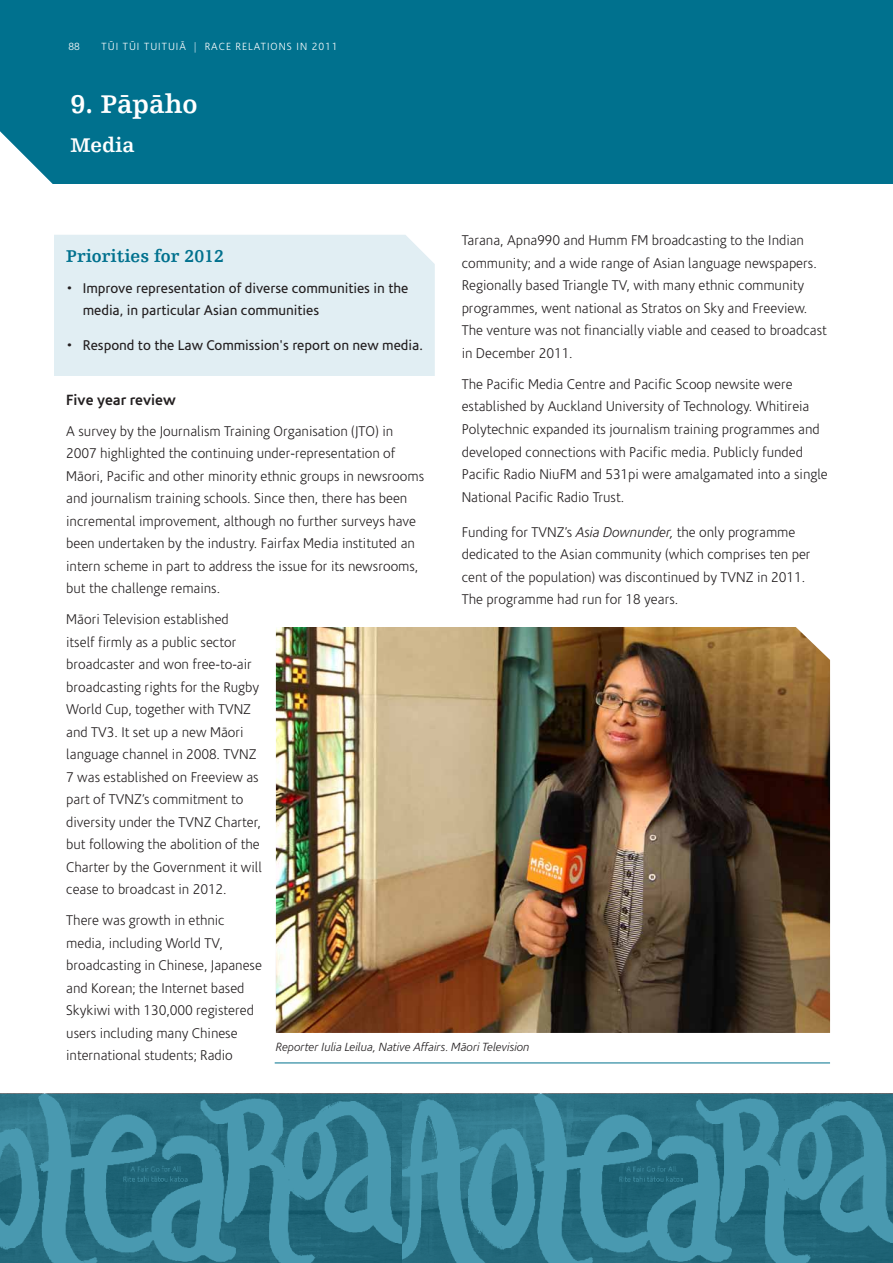
<style>
.page{position:relative;width:893px;height:1263px;background:#fff}
.page>*{position:absolute;margin:0;border:0;box-sizing:border-box;transform-origin:0 0}
.t1{font:700 27px "Humanist Slabserif 712";color:#fff}
.t2{font:700 21px "Humanist Slabserif 712";color:#fff}
.t3{font:700 18px "Humanist Slabserif 712";color:#00718e}
.t4{font:700 15px "Coris Macron";color:#231f20}
.t5{font:300 14.25px/22.5px "Coris Macron";color:#231f20}
.t6{font:14.25px/22.5px "Coris Macron";color:#231f20}
.t7{font:italic 300 12px "Coris Macron";color:#231f20}
.t8{font:300 10.5px "Coris Macron";letter-spacing:.1em;color:#fff}
.s1{color:#b7d7e4}
.s2{font-style:italic}
</style>
<div class="page">
<svg style="left:0;top:1094px;width:892px;height:169px;background:#358094"></svg>
<div style="left:0;top:0;width:893px;height:184px;background:#00718e"></div>
<svg style="left:0;top:131px;width:53px;height:53px"></svg>
<hr style="left:892px;top:1094px;width:1px;height:169px;background:#00718e">
<div style="left:54px;top:235px;width:381px;height:141px;background:#e1eef3"></div>
<img style="left:276px;top:627px;width:554px;height:406px">
<hr style="left:275px;top:1063px;width:555px;height:1px;background:#00718e">
<p class="t8" style="left:68px;top:41px;width:13px">88</p>
<p class="t8" style="left:102px;top:41px;width:118px">Tüi Tüi TuitUiÄ <span class="s1">|</span> Race</p>
<p class="t8" style="left:236px;top:41px;width:8px">relations</p>
<p class="t8" style="left:297px;top:41px;width:43px">in 2011</p>
<h1 class="t1" style="left:71px;top:88px;width:128px">9. Päpäho</h1>
<h2 class="t2" style="left:71px;top:132px;width:65px">Media</h2>
<p class="t5" style="left:462px;top:230px;width:367px">Tarana, Apna990 and Humm FM broadcasting to the Indian community; and a wide range of Asian language newspapers.<br>Regionally based Triangle TV, with many ethnic community programmes, went national as Stratos on Sky and Freeview.<br>The venture was not financially viable and ceased to broadcast in December 2011.</p>
<p class="t5" style="left:462px;top:373px;width:368px">The Pacific Media Centre and Pacific Scoop newsite were established by Auckland University of Technology. Whitireia Polytechnic expanded its journalism training programmes and developed connections with Pacific media. Publicly funded Pacific Radio NiuFM and 531pi were amalgamated into a single National Pacific Radio Trust.</p>
<p class="t5" style="left:462px;top:521px;width:350px">Funding for TVNZ’s <span class="s2">Asia Downunder,</span> the only programme dedicated to the Asian community (which comprises ten per cent of the population) was discontinued by TVNZ in 2011.<br>The programme had run for 18 years.</p>
<p class="t3" style="left:66px;top:244px;width:159px">Priorities for 2012</p>
<p class="t6" style="left:83px;top:277px;width:327px;text-indent:-17px">• Improve representation of diverse communities in the media, in particular Asian communities</p>
<p class="t6" style="left:66px;top:334px;width:358px">• Respond to the Law Commission's report on new media.</p>
<p class="t4" style="left:66px;top:391px;width:111px">Five year review</p>
<p class="t5" style="left:66px;top:420px;width:359px">A survey by the Journalism Training Organisation (JTO) in 2007 highlighted the continuing under-representation of Mäori, Pacific and other minority ethnic groups in newsrooms and journalism training schools. Since then, there has been incremental improvement, although no further surveys have been undertaken by the industry. Fairfax Media instituted an intern scheme in part to address the issue for its newsrooms, but the challenge remains.</p>
<p class="t5" style="left:66px;top:608px;width:197px">Mäori Television established<br>itself firmly as a public sector broadcaster and won free-to-air broadcasting rights for the Rugby<br>World Cup, together with TVNZ and TV3. It set up a new Mäori language channel in 2008. TVNZ<br>7 was established on Freeview as part of TVNZ’s commitment to diversity under the TVNZ Charter, but following the abolition of the<br>Charter by the Government it will cease to broadcast in 2012.</p>
<p class="t5" style="left:66px;top:909px;width:197px">There was growth in ethnic media, including World TV, broadcasting in Chinese, Japanese and Korean; the Internet based<br>Skykiwi with 130,000 registered users including many Chinese international students; Radio</p>
<p class="t7" style="left:276px;top:1040px;width:255px">Reporter Iulia Leilua, Native Affairs. Mäori Television</p>
</div>
